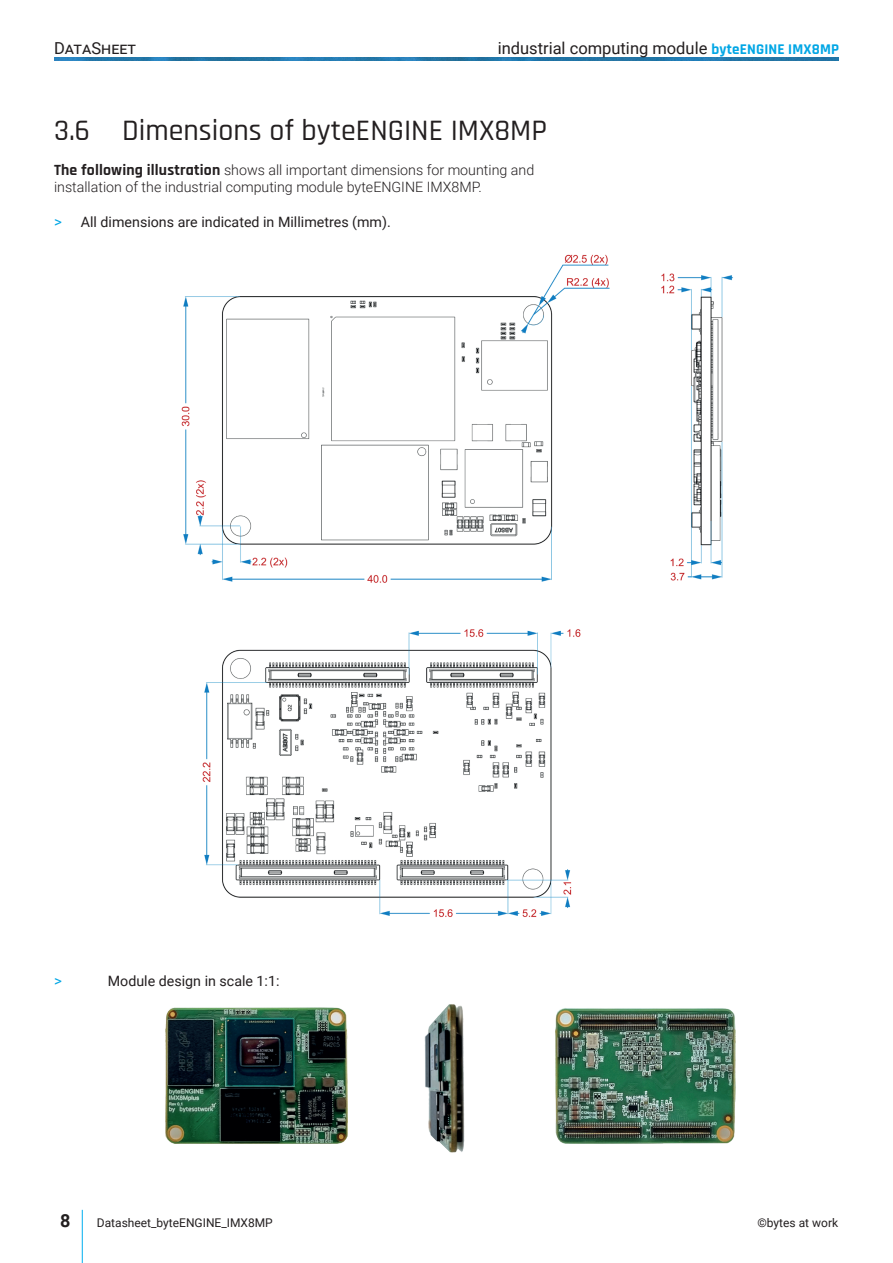
<style>
.page{position:relative;width:893px;height:1263px;background:#fff}
.page>*{position:absolute;margin:0;border:0;box-sizing:border-box;transform-origin:0 0}
.t1{font:500 30px "Rajdhani";color:#231f20}
.t2{font:700 18px "Roboto";color:#231f20}
.t3{font:16.5px "Roboto";color:#231f20}
.t4{font:15px "Roboto";color:#00a6e5}
.t5{font:300 14.25px/17.2px "Roboto";color:#231f20}
.t6{font:14.25px "Roboto";color:#231f20}
.t7{font:12px "Roboto";color:#231f20}
.s1{font-family:"Rajdhani";font-weight:700;font-size:15px;color:#00a6e5}
.s2{font-family:"Rajdhani";font-weight:700;font-size:15.75px}
.s3{font-size:15px;color:#00a6e5}
</style>
<div class="page">
<img style="left:54px;top:58px;width:785px;height:2px">
<hr style="left:82px;top:1210px;width:1px;height:53px;background:#00aeef">
<img style="left:181px;top:254px;width:552px;height:329px">
<img style="left:165px;top:1007px;width:182px;height:137px">
<img style="left:555px;top:1008px;width:181px;height:136px">
<img style="left:424px;top:1004px;width:41px;height:149px">
<img style="left:202px;top:629px;width:379px;height:288px">
<p class="t3" style="left:54px;top:37px;width:84px">DataSheet</p>
<p class="t3" style="left:498px;top:37px;width:343px">industrial computing module <span class="s1">byteENGINE IMX8MP</span></p>
<h1 class="t1" style="left:54px;top:113px;width:495px">3.6 Dimensions of byteENGINE IMX8MP</h1>
<p class="t5" style="left:54px;top:161px;width:482px"><span class="s2">The following illustration</span> shows all important dimensions for mounting and installation of the industrial computing module byteENGINE IMX8MP.</p>
<p class="t6" style="left:54px;top:211px;width:338px"><span class="s3">&gt;</span> All dimensions are indicated in Millimetres (mm).</p>
<p class="t4" style="left:54px;top:970px;width:9px">&gt;</p>
<p class="t6" style="left:108px;top:970px;width:173px">Module design in scale 1:1:</p>
<p class="t2" style="left:60px;top:1208px;width:12px">8</p>
<p class="t7" style="left:97px;top:1214px;width:178px">Datasheet_byteENGINE_IMX8MP</p>
<p class="t7" style="left:757px;top:1214px;width:82px">©bytes at work</p>
</div>
